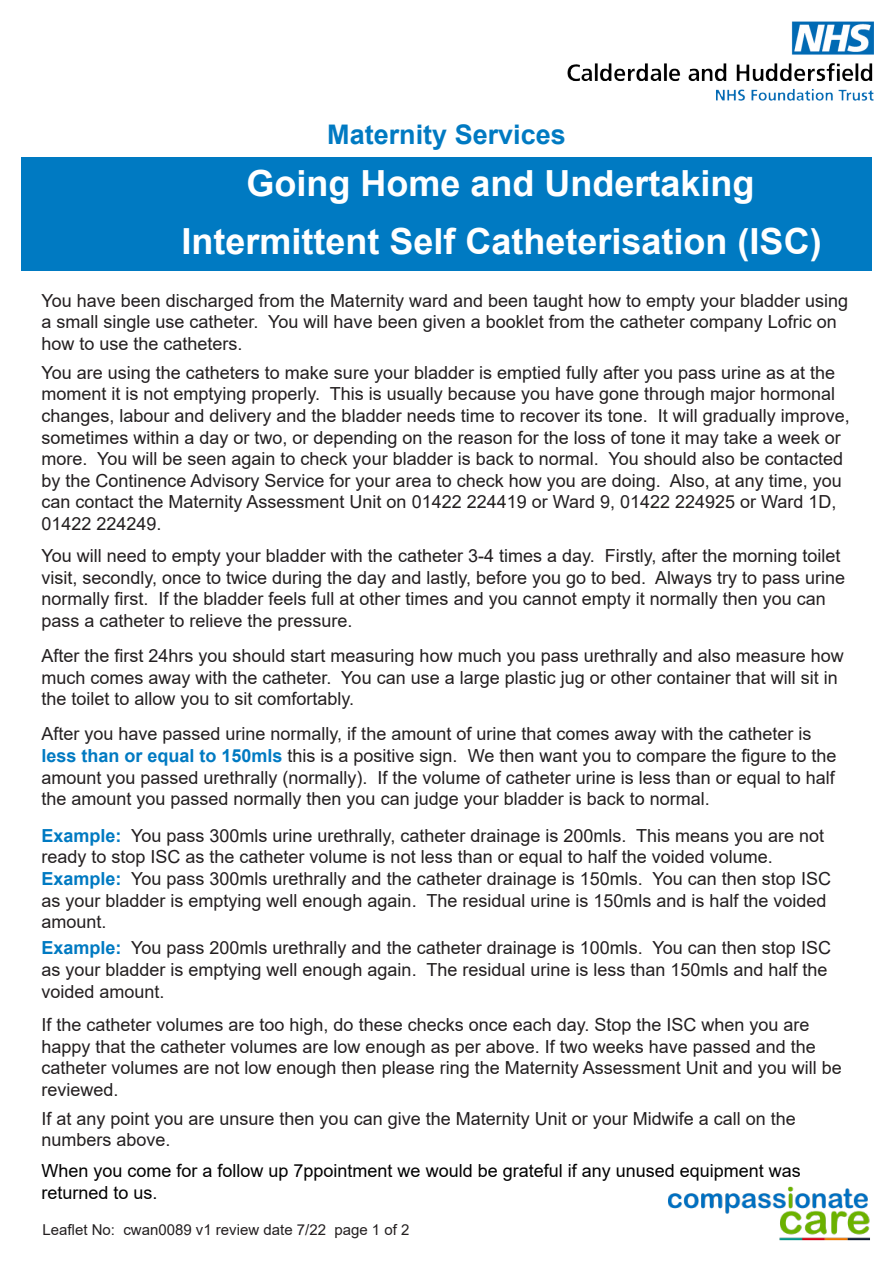
<style>
.page{position:relative;width:893px;height:1263px;background:#fff}
.page>*{position:absolute;margin:0;border:0;box-sizing:border-box;transform-origin:0 0}
.t1{font:700 36px "Arial";color:#fff}
.t2{font:700 27px "Arial";color:#007ac2}
.t3{font:18px/21.6px "Arial";color:#231f20}
.t4{font:18px/21.6px "Arial";color:#000}
.t5{font:15px "Arial";color:#231f20}
.s1{font-weight:700;color:#007ac2}
</style>
<div class="page">
<img style="left:668px;top:1186px;width:202px;height:55px">
<div style="left:21px;top:157px;width:851px;height:114px;background:#007ac2"></div>
<img style="left:568px;top:21px;width:306px;height:79px">
<p class="t2" style="left:327px;top:116px;width:240px">Maternity Services</p>
<p class="t1" style="left:246px;top:158px;width:510px">Going Home and Undertaking</p>
<p class="t1" style="left:181px;top:216px;width:642px">Intermittent Self Catheterisation (ISC)</p>
<p class="t3" style="left:41px;top:289px;width:808px">You have been discharged from the Maternity ward and been taught how to empty your bladder using a small single use catheter. You will have been given a booklet from the catheter company Lofric on how to use the catheters.</p>
<p class="t3" style="left:41px;top:362px;width:810px">You are using the catheters to make sure your bladder is emptied fully after you pass urine as at the moment it is not emptying properly. This is usually because you have gone through major hormonal changes, labour and delivery and the bladder needs time to recover its tone. It will gradually improve, sometimes within a day or two, or depending on the reason for the loss of tone it may take a week or more. You will be seen again to check your bladder is back to normal. You should also be contacted by the Continence Advisory Service for your area to check how you are doing. Also, at any time, you can contact the Maternity Assessment Unit on 01422 224419 or Ward 9, 01422 224925 or Ward 1D, 01422 224249.</p>
<p class="t3" style="left:41px;top:545px;width:805px">You will need to empty your bladder with the catheter 3-4 times a day. Firstly, after the morning toilet visit, secondly, once to twice during the day and lastly, before you go to bed. Always try to pass urine normally first. If the bladder feels full at other times and you cannot empty it normally then you can pass a catheter to relieve the pressure.</p>
<p class="t3" style="left:41px;top:645px;width:804px">After the first 24hrs you should start measuring how much you pass urethrally and also measure how much comes away with the catheter. You can use a large plastic jug or other container that will sit in the toilet to allow you to sit comfortably.</p>
<p class="t3" style="left:41px;top:723px;width:797px">After you have passed urine normally, if the amount of urine that comes away with the catheter is <span class="s1">less than or equal to 150mls</span> this is a positive sign. We then want you to compare the figure to the amount you passed urethrally (normally). If the volume of catheter urine is less than or equal to half the amount you passed normally then you can judge your bladder is back to normal.</p>
<p class="t3" style="left:41px;top:824px;width:791px"><span class="s1">Example:</span> You pass 300mls urine urethrally, catheter drainage is 200mls. This means you are not ready to stop ISC as the catheter volume is not less than or equal to half the voided volume.<br><span class="s1">Example:</span> You pass 300mls urethrally and the catheter drainage is 150mls. You can then stop ISC as your bladder is emptying well enough again. The residual urine is 150mls and is half the voided amount.</p>
<p class="t3" style="left:41px;top:937px;width:791px"><span class="s1">Example:</span> You pass 200mls urethrally and the catheter drainage is 100mls. You can then stop ISC as your bladder is emptying well enough again. The residual urine is less than 150mls and half the voided amount.</p>
<p class="t3" style="left:41px;top:1014px;width:802px">If the catheter volumes are too high, do these checks once each day. Stop the ISC when you are happy that the catheter volumes are low enough as per above. If two weeks have passed and the catheter volumes are not low enough then please ring the Maternity Assessment Unit and you will be reviewed.</p>
<p class="t3" style="left:41px;top:1108px;width:756px">If at any point you are unsure then you can give the Maternity Unit or your Midwife a call on the</p>
<p class="t3" style="left:41px;top:1129px;width:131px">numbers above.</p>
<p class="t4" style="left:41px;top:1160px;width:761px">When you come for a follow up 7ppointment we would be grateful if any unused equipment was returned to us.</p>
<p class="t5" style="left:43px;top:1219px;width:368px">Leaflet No: cwan0089 v1 review date 7/22 page 1 of 2</p>
</div>
